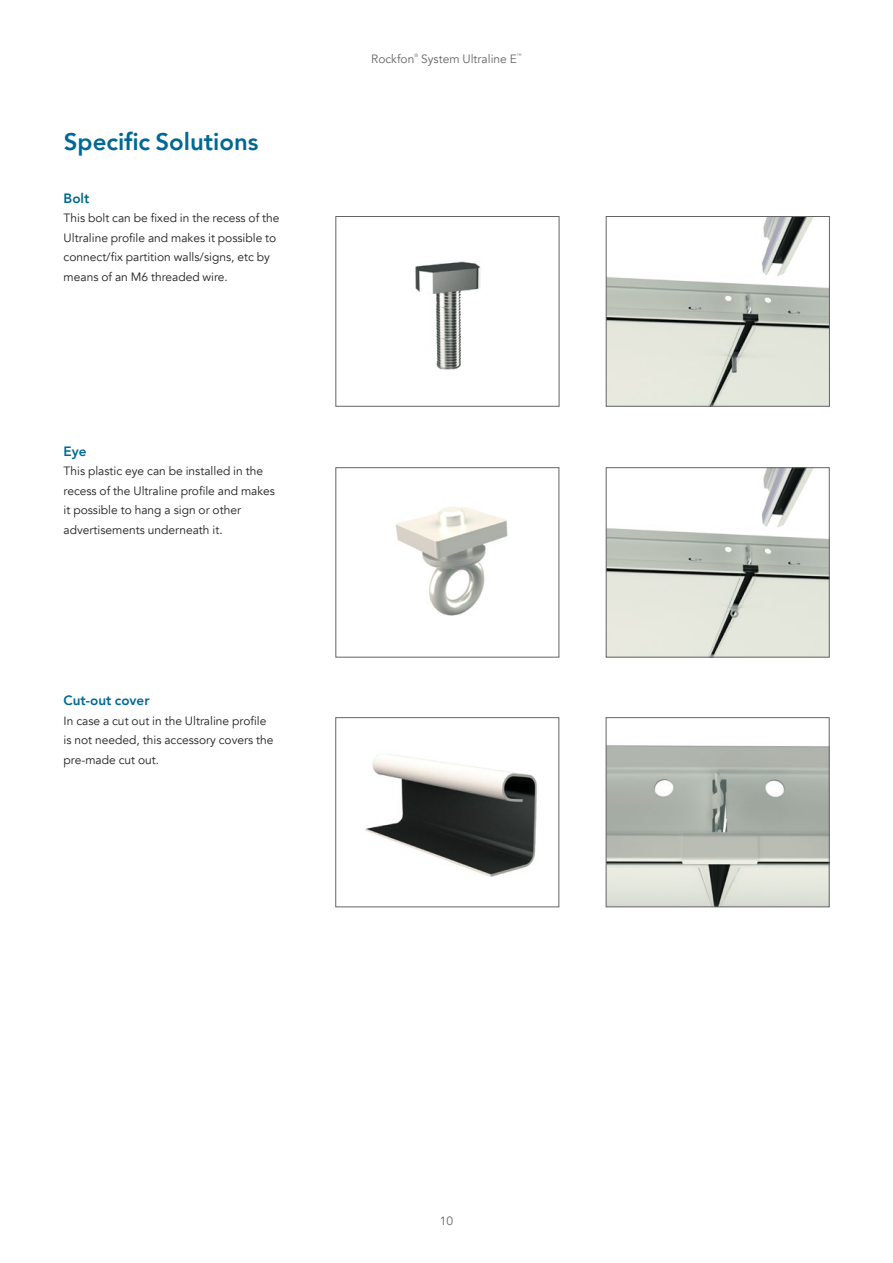
<style>
.page{position:relative;width:893px;height:1263px;background:#fff}
.page>*{position:absolute;margin:0;border:0;box-sizing:border-box;transform-origin:0 0}
.t1{font:800 24px "Avenir";color:#006893}
.t2{font:800 13.5px "Avenir";color:#006893}
.t3{font:12px/19.5px "Avenir";color:#231f20}
.t4{font:12px "Avenir";color:#636466}
.t5{font:4.8px "Avenir";color:#636466}
</style>
<div class="page">
<img style="left:415px;top:261px;width:66px;height:110px">
<img style="left:608px;top:218px;width:220px;height:186px">
<div style="left:606px;top:216px;width:224px;height:190px;border:1px solid #636466"></div>
<img style="left:365px;top:754px;width:173px;height:123px">
<div style="left:336px;top:717px;width:223px;height:190px;border:1px solid #636466"></div>
<img style="left:608px;top:745px;width:219px;height:160px">
<div style="left:606px;top:717px;width:223px;height:190px;border:1px solid #636466"></div>
<img style="left:395px;top:507px;width:113px;height:109px">
<img style="left:608px;top:469px;width:219px;height:186px">
<div style="left:606px;top:467px;width:223px;height:190px;border:1px solid #636466"></div>
<h1 class="t1" style="left:64px;top:123px;width:196px">Specific Solutions</h1>
<p class="t2" style="left:64px;top:188px;width:27px">Bolt</p>
<p class="t3" style="left:64px;top:209px;width:217px">This bolt can be fixed in the recess of the Ultraline profile and makes it possible to connect/fix partition walls/signs, etc by means of an M6 threaded wire.</p>
<p class="t2" style="left:64px;top:440px;width:25px">Eye</p>
<p class="t3" style="left:64px;top:461px;width:213px">This plastic eye can be installed in the recess of the Ultraline profile and makes it possible to hang a sign or other advertisements underneath it.</p>
<p class="t2" style="left:64px;top:690px;width:87px">Cut-out cover</p>
<p class="t3" style="left:64px;top:711px;width:211px">In case a cut out in the Ultraline profile is not needed, this accessory covers the pre-made cut out.</p>
<p class="t4" style="left:371px;top:52px;width:45px">Rockfon</p>
<p class="t5" style="left:414px;top:53px;width:5px">®</p>
<p class="t4" style="left:421px;top:52px;width:97px">System Ultraline E</p>
<p class="t5" style="left:517px;top:53px;width:6px">™</p>
<p class="t4" style="left:440px;top:1213px;width:15px">10</p>
</div>
